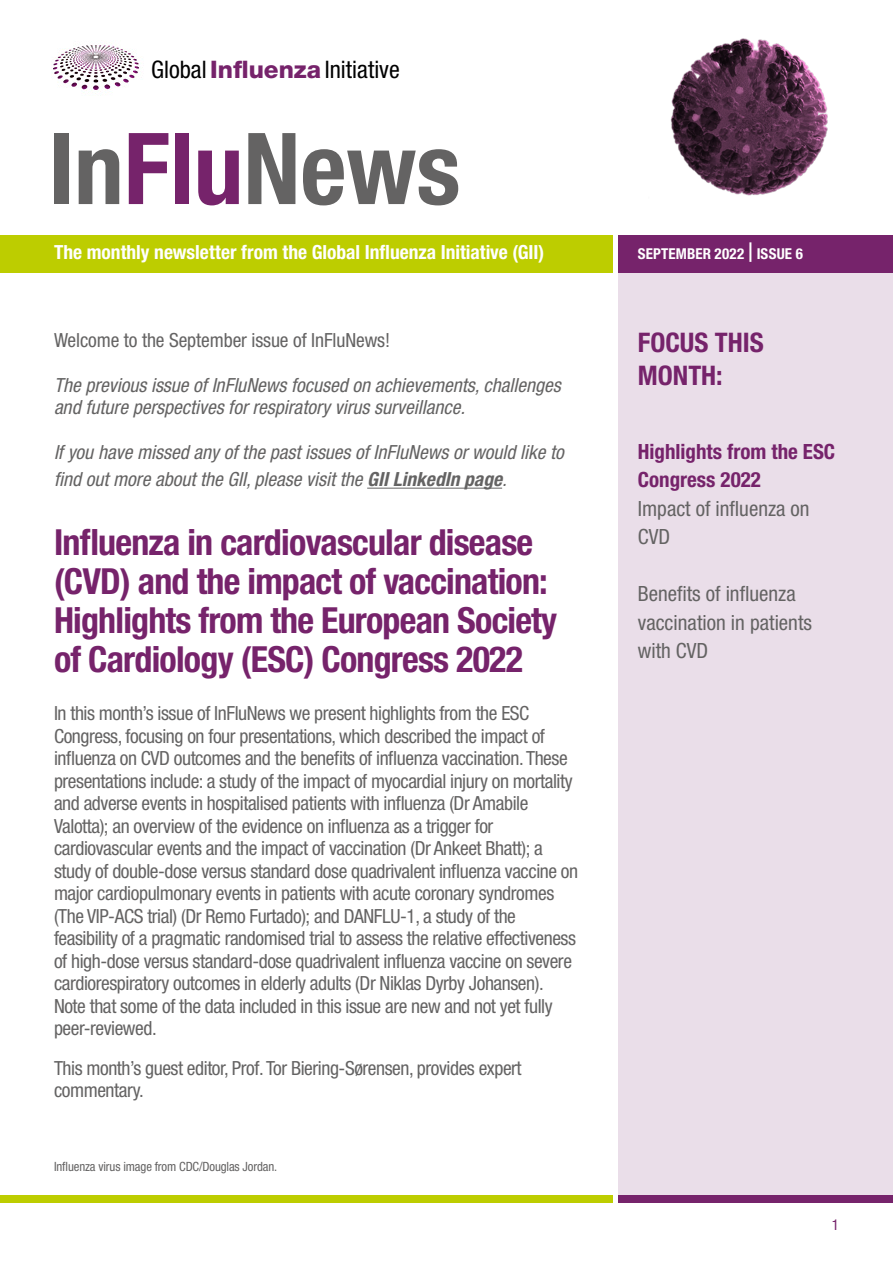
<style>
.page{position:relative;width:893px;height:1263px;background:#fff}
.page>*{position:absolute;margin:0;border:0;box-sizing:border-box;transform-origin:0 0}
.t1{font:700 condensed 99.45px "Helvetica Neue LT Std";color:#646363}
.t2{font:700 condensed 36px/39px "Helvetica Neue LT Std";letter-spacing:-.02em;color:#76236b}
.t3{font:700 condensed 27px/33px "Helvetica Neue LT Std";color:#76236b}
.t4{font:condensed 24.15px "Helvetica Neue LT Std";color:#000}
.t5{font:condensed 21px/28.5px "Helvetica Neue LT Std";color:#646363}
.t6{font:700 condensed 21px/28.5px "Helvetica Neue LT Std";color:#76236b}
.t7{font:condensed 19.5px/22.5px "Helvetica Neue LT Std";letter-spacing:-.02em;color:#646363}
.t8{font:italic condensed 19.5px/22.5px "Helvetica Neue LT Std";color:#646363}
.t9{font:700 condensed 19.5px "Helvetica Neue LT Std";color:#fff}
.t10{font:700 condensed 15px "Helvetica Neue LT Std";letter-spacing:.01em;color:#fff}
.t11{font:condensed 15px "Helvetica Neue LT Std";color:#76236b}
.t12{font:condensed 12.75px "Helvetica Neue LT Std";letter-spacing:-.01em;color:#646363}
.s1{font-weight:800;font-stretch:normal;color:#76236b}
.s2{color:#76236b}
.s3{font-family:"Helvetica LT Std";font-size:19.5px}
.s4{font-weight:700}
</style>
<div class="page">
<div style="left:619px;top:265px;width:274px;height:937px;background:#eadee9"></div>
<div style="left:0;top:235px;width:613px;height:37px;background:#bdcd00"></div>
<div style="left:619px;top:235px;width:274px;height:37px;background:#76236b"></div>
<img style="left:52px;top:45px;width:88px;height:46px">
<div style="left:0;top:1195px;width:613px;height:7px;background:#bdcd00"></div>
<div style="left:619px;top:1195px;width:274px;height:7px;background:#76236b"></div>
<img style="left:670px;top:38px;width:157px;height:158px">
<hr style="left:367px;top:488px;width:135px;height:1px;background:#646363">
<p class="t4" style="left:151px;top:55px;width:250px">Global<span class="s1">Influenza</span> Initiative</p>
<h1 class="t1" style="left:48px;top:108px;width:414px">In<span class="s2">Flu</span>News</h1>
<p class="t9" style="left:54px;top:240px;width:492px">The monthly newsletter from the Global Influenza Initiative (GII)</p>
<p class="t10" style="left:638px;top:244px;width:167px">SEPTEMBER 2022 <span class="s3">|</span> ISSUE 6</p>
<p class="t7" style="left:54px;top:328px;width:338px">Welcome to the September issue of InFluNews!</p>
<p class="t8" style="left:54px;top:374px;width:508px">The previous issue of InFluNews focused on achievements, challenges and future perspectives for respiratory virus surveillance.</p>
<p class="t8" style="left:54px;top:439px;width:511px;line-height:27px">If you have missed any of the past issues of InFluNews or would like to find out more about the GII, please visit the <span class="s4">GII LinkedIn page</span>.</p>
<h2 class="t2" style="left:54px;top:522px;width:505px">Influenza in cardiovascular disease (CVD) and the impact of vaccination:<br>Highlights from the European Society of Cardiology (ESC) Congress 2022</h2>
<p class="t7" style="left:54px;top:702px;width:526px">In this month’s issue of InFluNews we present highlights from the ESC Congress, focusing on four presentations, which described the impact of influenza on CVD outcomes and the benefits of influenza vaccination. These presentations include: a study of the impact of myocardial injury on mortality and adverse events in hospitalised patients with influenza (Dr Amabile Valotta); an overview of the evidence on influenza as a trigger for cardiovascular events and the impact of vaccination (Dr Ankeet Bhatt); a study of double-dose versus standard dose quadrivalent influenza vaccine on major cardiopulmonary events in patients with acute coronary syndromes (The VIP-ACS trial) (Dr Remo Furtado); and DANFLU-1, a study of the feasibility of a pragmatic randomised trial to assess the relative effectiveness of high-dose versus standard-dose quadrivalent influenza vaccine on severe cardiorespiratory outcomes in elderly adults (Dr Niklas Dyrby Johansen).<br>Note that some of the data included in this issue are new and not yet fully peer-reviewed.</p>
<p class="t7" style="left:54px;top:1056px;width:469px">This month’s guest editor, Prof. Tor Biering-Sørensen, provides expert commentary.</p>
<p class="t12" style="left:54px;top:1159px;width:225px">Influenza virus image from CDC/Douglas Jordan.</p>
<h3 class="t3" style="left:638px;top:326px;width:127px">FOCUS THIS<br>MONTH:</h3>
<p class="t6" style="left:638px;top:437px;width:199px">Highlights from the ESC<br>Congress 2022</p>
<p class="t5" style="left:638px;top:494px;width:173px">Impact of influenza on<br>CVD</p>
<p class="t5" style="left:638px;top:579px;width:176px">Benefits of influenza vaccination in patients with CVD</p>
<p class="t11" style="left:832px;top:1216px;width:9px">1</p>
</div>
